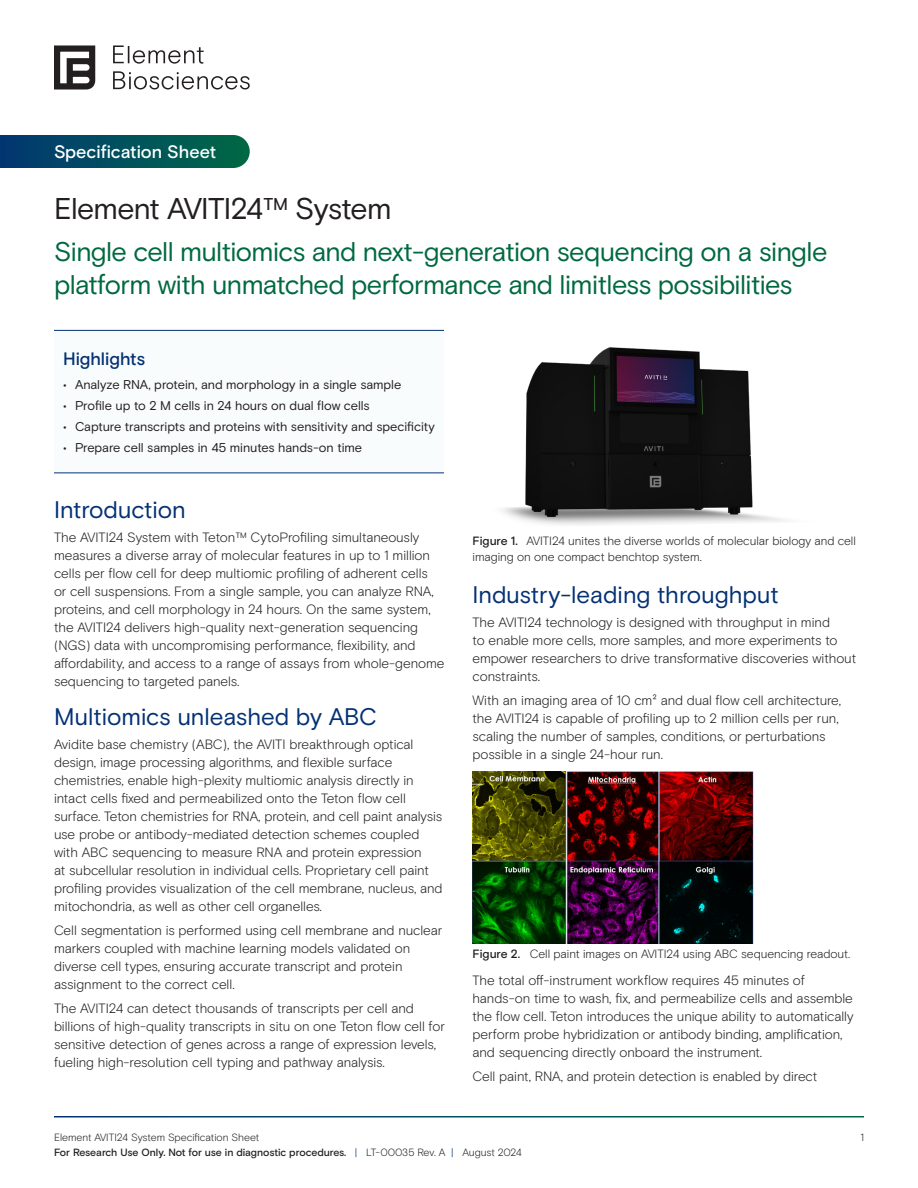
<style>
.page{position:relative;width:918px;height:1188px;background:#fff}
.page>*{position:absolute;margin:0;border:0;box-sizing:border-box;transform-origin:0 0}
.t1{font:30px "Basis Grotesque Pro";letter-spacing:-.02em;color:#231f20}
.Subtitle{font:27px/33px "Basis Grotesque Pro";letter-spacing:-.02em;color:#006941}
.Heading_1{font:24px "Basis Grotesque Pro";color:#043174}
.Document_Type_Flag{font:500 18px "Basis Grotesque Pro";color:#fff}
.Highlights_Heading{font:500 18px "Basis Grotesque Pro";color:#043174}
.Body_Text{font:300 13.5px/18px "Basis Grotesque Pro";letter-spacing:-.005em;color:#231f20}
.t2{font:12.75px "Basis Grotesque Pro";letter-spacing:-.005em;color:#231f20}
.t3{font:300 12px/16.5px "Basis Grotesque Pro";letter-spacing:-.005em;color:#231f20}
.t4{font:500 10.5px "Basis Grotesque Pro";letter-spacing:-.005em;color:#231f20}
.t5{font:300 10.5px "Basis Grotesque Pro";letter-spacing:-.005em;color:#231f20}
.s1{font-weight:500}
.s2{font-weight:300;color:#043174}
.s3{font-weight:300}
</style>
<div class="page">
<svg style="left:54px;top:45px;width:196px;height:45px"></svg>
<svg style="left:0;top:135px;width:250px;height:33px;background:#04525e"></svg>
<div style="left:54px;top:330px;width:390px;height:143px;background:#f9fcfd"></div>
<hr style="left:54px;top:330px;width:390px;height:1px;background:#043174">
<hr style="left:54px;top:472px;width:390px;height:1px;background:#043174">
<img style="left:502px;top:347px;width:284px;height:178px">
<img style="left:472px;top:771px;width:282px;height:172px">
<p class="Document_Type_Flag" style="left:54px;top:141px;width:164px">Specification Sheet</p>
<p class="t1" style="left:54px;top:191px;width:339px">Element AVITI24™ System</p>
<p class="Subtitle" style="left:54px;top:236px;width:775px">Single cell multiomics and next-generation sequencing on a single platform with unmatched performance and limitless possibilities</p>
<p class="Highlights_Heading" style="left:63px;top:348px;width:84px">Highlights</p>
<p class="t2" style="left:63px;top:377px;width:340px">• Analyze RNA, protein, and morphology in a single sample</p>
<p class="t2" style="left:63px;top:398px;width:308px">• Profile up to 2 M cells in 24 hours on dual flow cells</p>
<p class="t2" style="left:63px;top:419px;width:374px">• Capture transcripts and proteins with sensitivity and specificity</p>
<p class="t2" style="left:63px;top:440px;width:301px">• Prepare cell samples in 45 minutes hands-on time</p>
<p class="Heading_1" style="left:54px;top:496px;width:133px">Introduction</p>
<p class="Body_Text" style="left:54px;top:529px;width:392px">The AVITI24 System with Teton™ CytoProfiling simultaneously measures a diverse array of molecular features in up to 1 million cells per flow cell for deep multiomic profiling of adherent cells<br>or cell suspensions. From a single sample, you can analyze RNA, proteins, and cell morphology in 24 hours. On the same system, the AVITI24 delivers high-quality next‑generation sequencing (NGS) data with uncompromising performance, flexibility, and affordability, and access to a range of assays from whole-genome sequencing to targeted panels.</p>
<p class="Heading_1" style="left:54px;top:703px;width:325px">Multiomics unleashed by ABC</p>
<p class="Body_Text" style="left:54px;top:736px;width:390px">Avidite base chemistry (ABC), the AVITI breakthrough optical design, image processing algorithms, and flexible surface chemistries, enable high-plexity multiomic analysis directly in intact cells fixed and permeabilized onto the Teton flow cell surface. Teton chemistries for RNA, protein, and cell paint analysis use probe or antibody-mediated detection schemes coupled with ABC sequencing to measure RNA and protein expression<br>at subcellular resolution in individual cells. Proprietary cell paint profiling provides visualization of the cell membrane, nucleus, and mitochondria, as well as other cell organelles.</p>
<p class="Body_Text" style="left:54px;top:922px;width:390px">Cell segmentation is performed using cell membrane and nuclear markers coupled with machine learning models validated on diverse cell types, ensuring accurate transcript and protein assignment to the correct cell.</p>
<p class="Body_Text" style="left:54px;top:1000px;width:392px">The AVITI24 can detect thousands of transcripts per cell and billions of high-quality transcripts in situ on one Teton flow cell for sensitive detection of genes across a range of expression levels, fueling high-resolution cell typing and pathway analysis.</p>
<p class="t3" style="left:472px;top:532px;width:385px"><span class="s1">Figure 1.</span> AVITI24 unites the diverse worlds of molecular biology and cell imaging on one compact benchtop system.</p>
<p class="Heading_1" style="left:472px;top:581px;width:308px">Industry-leading throughput</p>
<p class="Body_Text" style="left:472px;top:614px;width:385px">The AVITI24 technology is designed with throughput in mind<br>to enable more cells, more samples, and more experiments to empower researchers to drive transformative discoveries without constraints.</p>
<p class="Body_Text" style="left:472px;top:692px;width:370px">With an imaging area of 10 cm² and dual flow cell architecture, the AVITI24 is capable of profiling up to 2 million cells per run, scaling the number of samples, conditions, or perturbations possible in a single 24-hour run.</p>
<p class="t3" style="left:472px;top:946px;width:379px"><span class="s1">Figure 2.</span> Cell paint images on AVITI24 using ABC sequencing readout.</p>
<p class="Body_Text" style="left:472px;top:972px;width:382px">The total off-instrument workflow requires 45 minutes of hands‑on time to wash, fix, and permeabilize cells and assemble the flow cell. Teton introduces the unique ability to automatically perform probe hybridization or antibody binding, amplification, and sequencing directly onboard the instrument.</p>
<p class="Body_Text" style="left:472px;top:1068px;width:346px">Cell paint, RNA, and protein detection is enabled by direct</p>
<p class="t5" style="left:54px;top:1131px;width:207px">Element AVITI24 System Specification Sheet</p>
<p class="t5" style="left:860px;top:1131px;width:5px">1</p>
<p class="t4" style="left:54px;top:1146px;width:469px">For Research Use Only. Not for use in diagnostic procedures. <span class="s2">|</span> <span class="s3">LT-00035 Rev. A</span> <span class="s2">|</span> <span class="s3">August 2024</span></p>
</div>
